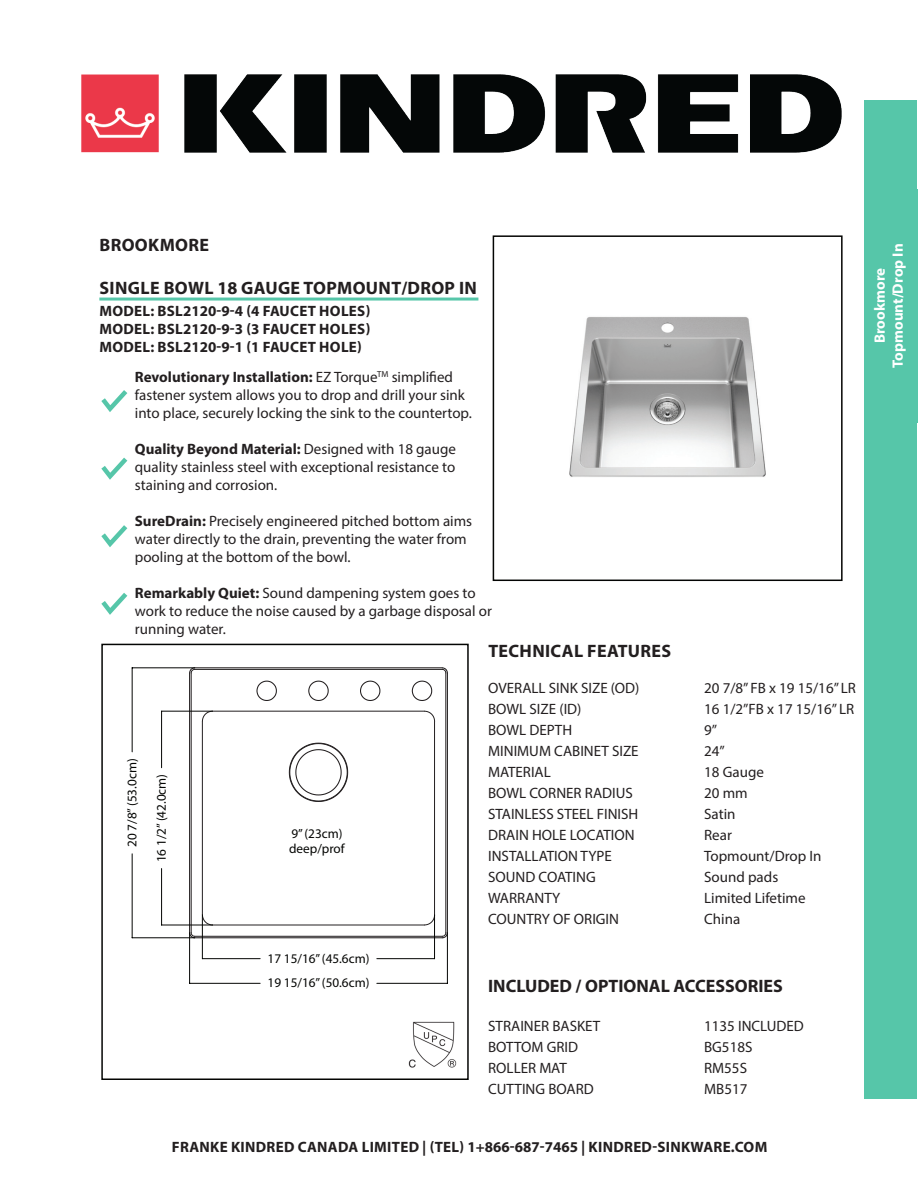
<style>
.page{position:relative;width:918px;height:1188px;background:#fff}
.page>*{position:absolute;margin:0;border:0;box-sizing:border-box;transform-origin:0 0}
.t1{font:700 18px "Myriad Pro";letter-spacing:.02em;color:#231f20}
.t2{font:700 18px "Myriad Pro";color:#231f20}
.t3{font:15px/18px "Myriad Pro";color:#231f20}
.t4{font:700 15px "Myriad Pro";letter-spacing:.02em;color:#231f20}
.t5{font:700 15px "Myriad Pro";color:#fff}
.t6{font:13.2px/15.9px "Frutiger LT Pro";color:#040503}
.s1{font-weight:700}
</style>
<div class="page">
<img style="left:81px;top:74px;width:761px;height:79px">
<hr style="left:99px;top:298px;width:379px;height:3px;background:#56c6a9">
<div style="left:493px;top:235px;width:350px;height:346px;border:2px solid #040503"></div>
<div style="left:101px;top:644px;width:368px;height:436px;border:2px solid #040503"></div>
<div style="left:865px;top:100px;width:52px;height:999px;background:#56c6a9"></div>
<div style="left:874px;top:189px;width:44px;height:233px;background:#56c6a9"></div>
<svg style="left:360px;top:680px;width:21px;height:21px"></svg>
<svg style="left:308px;top:680px;width:21px;height:21px"></svg>
<svg style="left:256px;top:680px;width:21px;height:21px"></svg>
<svg style="left:411px;top:680px;width:22px;height:21px"></svg>
<hr style="left:195px;top:937px;width:247px;height:1px;background:#231f20">
<hr style="left:447px;top:673px;width:1px;height:260px;background:#231f20">
<hr style="left:195px;top:667px;width:247px;height:1px;background:#231f20">
<hr style="left:189px;top:673px;width:1px;height:260px;background:#231f20">
<hr style="left:213px;top:711px;width:211px;height:1px;background:#231f20">
<svg style="left:424px;top:710px;width:11px;height:11px"></svg>
<svg style="left:202px;top:710px;width:11px;height:11px"></svg>
<hr style="left:202px;top:721px;width:1px;height:194px;background:#231f20">
<hr style="left:213px;top:925px;width:211px;height:1px;background:#231f20">
<svg style="left:424px;top:916px;width:10px;height:10px"></svg>
<hr style="left:434px;top:721px;width:1px;height:194px;background:#231f20">
<svg style="left:441px;top:667px;width:7px;height:7px"></svg>
<hr style="left:195px;top:669px;width:247px;height:1px;background:#231f20">
<svg style="left:189px;top:667px;width:7px;height:7px"></svg>
<hr style="left:191px;top:673px;width:1px;height:260px;background:#231f20">
<svg style="left:189px;top:932px;width:7px;height:7px"></svg>
<hr style="left:195px;top:936px;width:247px;height:1px;background:#231f20">
<svg style="left:441px;top:932px;width:7px;height:7px"></svg>
<hr style="left:445px;top:673px;width:1px;height:260px;background:#231f20">
<svg style="left:289px;top:742px;width:59px;height:60px"></svg>
<svg style="left:203px;top:916px;width:10px;height:9px"></svg>
<hr style="left:202px;top:915px;width:1px;height:44px;background:#040503">
<hr style="left:434px;top:915px;width:1px;height:44px;background:#040503">
<hr style="left:202px;top:958px;width:58px;height:1px;background:#040503">
<hr style="left:377px;top:958px;width:58px;height:1px;background:#040503">
<hr style="left:189px;top:933px;width:1px;height:50px;background:#040503">
<hr style="left:447px;top:933px;width:1px;height:50px;background:#040503">
<hr style="left:190px;top:983px;width:70px;height:1px;background:#040503">
<hr style="left:377px;top:983px;width:70px;height:1px;background:#040503">
<hr style="left:161px;top:711px;width:52px;height:1px;background:#040503">
<hr style="left:161px;top:925px;width:52px;height:1px;background:#040503">
<hr style="left:161px;top:711px;width:1px;height:57px;background:#040503">
<hr style="left:161px;top:869px;width:1px;height:56px;background:#040503">
<hr style="left:132px;top:668px;width:63px;height:1px;background:#040503">
<hr style="left:132px;top:938px;width:63px;height:1px;background:#040503">
<hr style="left:132px;top:668px;width:1px;height:84px;background:#040503">
<hr style="left:132px;top:854px;width:1px;height:84px;background:#040503">
<img style="left:569px;top:317px;width:197px;height:160px">
<img style="left:408px;top:1021px;width:49px;height:46px">
<svg style="left:101px;top:525px;width:27px;height:22px"></svg>
<svg style="left:101px;top:390px;width:27px;height:22px"></svg>
<svg style="left:101px;top:457px;width:27px;height:23px"></svg>
<svg style="left:101px;top:593px;width:27px;height:22px"></svg>
<p class="t1" style="left:100px;top:233px;width:111px">BROOKMORE</p>
<p class="t1" style="left:100px;top:276px;width:379px">SINGLE BOWL 18 GAUGE TOPMOUNT/DROP IN</p>
<p class="t4" style="left:100px;top:301px;width:272px">MODEL: BSL2120-9-4 (4 FAUCET HOLES)</p>
<p class="t4" style="left:100px;top:319px;width:272px">MODEL: BSL2120-9-3 (3 FAUCET HOLES)</p>
<p class="t4" style="left:100px;top:337px;width:264px">MODEL: BSL2120-9-1 (1 FAUCET HOLE)</p>
<p class="t3" style="left:135px;top:368px;width:338px"><span class="s1">Revolutionary Installation:</span> EZ Torque<sup>TM</sup> simplified fastener system allows you to drop and drill your sink into place, securely locking the sink to the countertop.</p>
<p class="t3" style="left:135px;top:440px;width:323px;text-align:justify"><span class="s1">Quality Beyond Material:</span> Designed with 18 gauge quality stainless steel with exceptional resistance to staining and corrosion.</p>
<p class="t3" style="left:135px;top:512px;width:339px"><span class="s1">SureDrain:</span> Precisely engineered pitched bottom aims water directly to the drain, preventing the water from pooling at the bottom of the bowl.</p>
<p class="t3" style="left:135px;top:584px;width:359px"><span class="s1">Remarkably Quiet:</span> Sound dampening system goes to work to reduce the noise caused by a garbage disposal or running water.</p>
<p class="t6" style="left:124px;top:847px;width:90px;rotate:-90deg">20 7/8” (53.0cm)</p>
<p class="t6" style="left:153px;top:862px;width:90px;rotate:-90deg">16 1/2” (42.0cm)</p>
<p class="t6" style="left:289px;top:825px;width:57px">9” (23cm) deep/prof</p>
<p class="t6" style="left:268px;top:946px;width:103px;line-height:24.3px">17 15/16” (45.6cm)<br>19 15/16” (50.6cm)</p>
<p class="t1" style="left:488px;top:639px;width:184px">TECHNICAL FEATURES</p>
<p class="t3" style="left:488px;top:679px;width:153px">OVERALL SINK SIZE (OD)</p>
<p class="t3" style="left:704px;top:679px;width:153px">20 7/8” FB x 19 15/16” LR</p>
<p class="t3" style="left:488px;top:700px;width:95px">BOWL SIZE (ID)</p>
<p class="t3" style="left:704px;top:700px;width:151px">16 1/2”FB x 17 15/16” LR</p>
<p class="t3" style="left:488px;top:721px;width:86px">BOWL DEPTH</p>
<p class="t3" style="left:704px;top:721px;width:15px">9”</p>
<p class="t3" style="left:488px;top:742px;width:152px">MINIMUM CABINET SIZE</p>
<p class="t3" style="left:704px;top:742px;width:22px">24”</p>
<p class="t3" style="left:488px;top:763px;width:64px">MATERIAL</p>
<p class="t3" style="left:704px;top:763px;width:61px">18 Gauge</p>
<p class="t3" style="left:488px;top:784px;width:146px">BOWL CORNER RADIUS</p>
<p class="t3" style="left:704px;top:784px;width:45px">20 mm</p>
<p class="t3" style="left:488px;top:805px;width:152px">STAINLESS STEEL FINISH</p>
<p class="t3" style="left:704px;top:805px;width:33px">Satin</p>
<p class="t3" style="left:488px;top:826px;width:148px">DRAIN HOLE LOCATION</p>
<p class="t3" style="left:704px;top:826px;width:29px">Rear</p>
<p class="t3" style="left:488px;top:847px;width:125px">INSTALLATION TYPE</p>
<p class="t3" style="left:704px;top:847px;width:119px">Topmount/Drop In</p>
<p class="t3" style="left:488px;top:868px;width:109px">SOUND COATING</p>
<p class="t3" style="left:704px;top:868px;width:76px">Sound pads</p>
<p class="t3" style="left:488px;top:889px;width:74px">WARRANTY</p>
<p class="t3" style="left:704px;top:889px;width:103px">Limited Lifetime</p>
<p class="t3" style="left:488px;top:910px;width:132px">COUNTRY OF ORIGIN</p>
<p class="t3" style="left:704px;top:910px;width:38px">China</p>
<p class="t2" style="left:488px;top:974px;width:296px">INCLUDED / OPTIONAL ACCESSORIES</p>
<p class="t3" style="left:488px;top:1016px;width:114px">STRAINER BASKET</p>
<p class="t3" style="left:704px;top:1016px;width:101px">1135 INCLUDED</p>
<p class="t3" style="left:488px;top:1037px;width:92px">BOTTOM GRID</p>
<p class="t3" style="left:704px;top:1037px;width:50px">BG518S</p>
<p class="t3" style="left:488px;top:1058px;width:80px">ROLLER MAT</p>
<p class="t3" style="left:704px;top:1058px;width:44px">RM55S</p>
<p class="t3" style="left:488px;top:1079px;width:107px">CUTTING BOARD</p>
<p class="t3" style="left:704px;top:1079px;width:45px">MB517</p>
<p class="t5" style="left:888px;top:368px;width:125px;rotate:-90deg">Topmount/Drop In</p>
<p class="t5" style="left:870px;top:343px;width:77px;rotate:-90deg">Brookmore</p>
<p class="t4" style="left:172px;top:1137px;width:597px">FRANKE KINDRED CANADA LIMITED | (TEL) 1+866-687-7465 | KINDRED-SINKWARE.COM</p>
</div>
